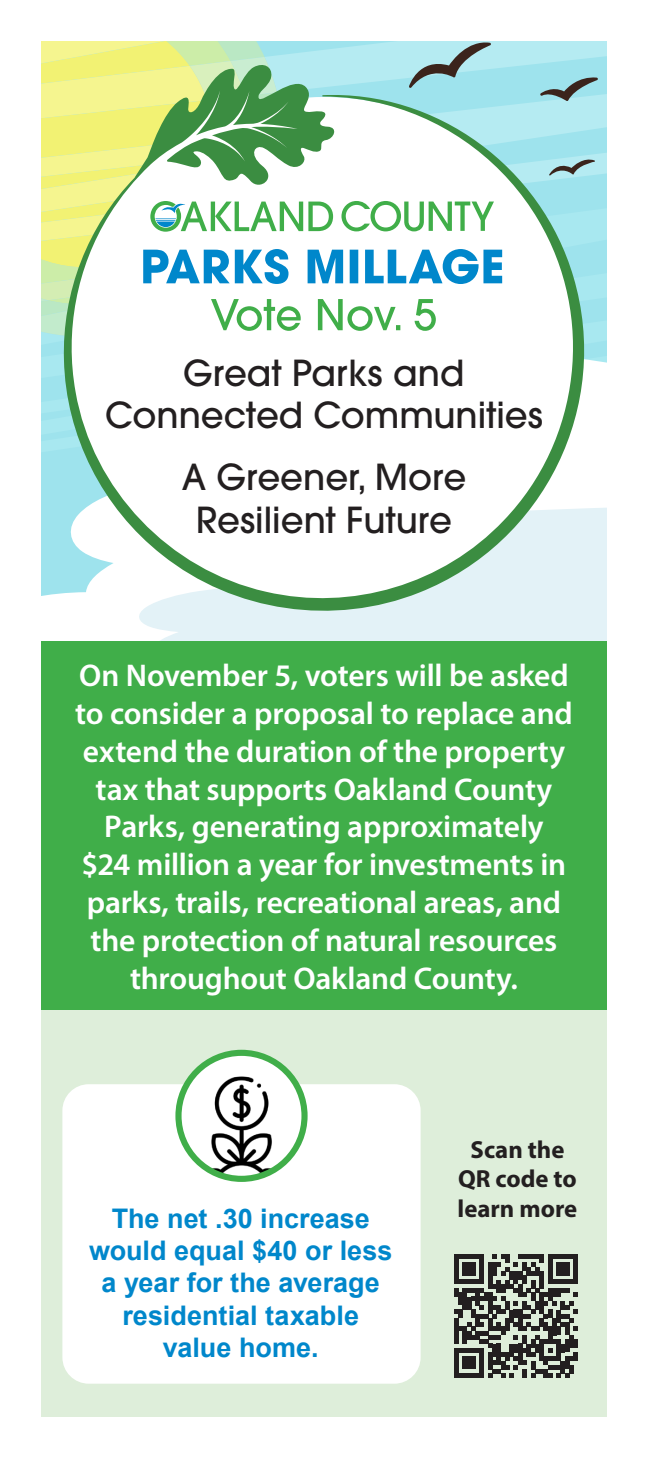
<style>
.page{position:relative;width:648px;height:1458px;background:#fff}
.page>*{position:absolute;margin:0;border:0;box-sizing:border-box;transform-origin:0 0}
.t1{font:500 35.55px/42.8px "ITC Avant Garde Pro";color:#231f20;text-align:center}
.t2{font:600 31.5px/37.8px "Myriad Pro";letter-spacing:-.005em;color:#fff;text-align:center}
.t3{font:700 27px/32.4px "Arial";color:#0087cb;text-align:center}
.t4{font:700 24.75px/29.7px "Myriad Pro";color:#231f20;text-align:center}
</style>
<div class="page">
<div style="left:40px;top:40px;width:568px;height:1378px;background:#deeeda"></div>
<svg style="left:502px;top:40px;width:106px;height:22px;fill:#b5ebf2"></svg>
<svg style="left:40px;top:473px;width:568px;height:169px;fill:#e3f2f7"></svg>
<div style="left:40px;top:642px;width:568px;height:368px;background:#40ae49"></div>
<svg style="left:454px;top:1254px;width:124px;height:124px"></svg>
<div style="left:62px;top:1084px;width:359px;height:300px;background:#fff;border-radius:26px"></div>
<svg style="left:178px;top:1053px;width:127px;height:126px;fill:#fff"></svg>
<img style="left:189px;top:1077px;width:105px;height:102px">
<div style="left:175px;top:1050px;width:133px;height:132px;border:6px solid #40ae49;border-radius:50%"></div>
<svg style="left:62px;top:62px;width:546px;height:565px;fill:#fff"></svg>
<svg style="left:40px;top:40px;width:462px;height:297px"></svg>
<p class="t1" style="left:105px;top:351px;width:439px">Great Parks and<br>Connected Communities</p>
<p class="t1" style="left:182px;top:456px;width:286px">A Greener, More<br>Resilient Future</p>
<p class="t2" style="left:75px;top:656px;width:499px">On November 5, voters will be asked to consider a proposal to replace and extend the duration of the property tax that supports Oakland County Parks, generating approximately<br>$24 million a year for investments in parks, trails, recreational areas, and the protection of natural resources throughout Oakland County.</p>
<p class="t3" style="left:89px;top:1202px;width:305px">The net .30 increase would equal $40 or less a year for the average residential taxable value home.</p>
<p class="t4" style="left:458px;top:1134px;width:121px">Scan the<br>QR code to learn more</p>
</div>
